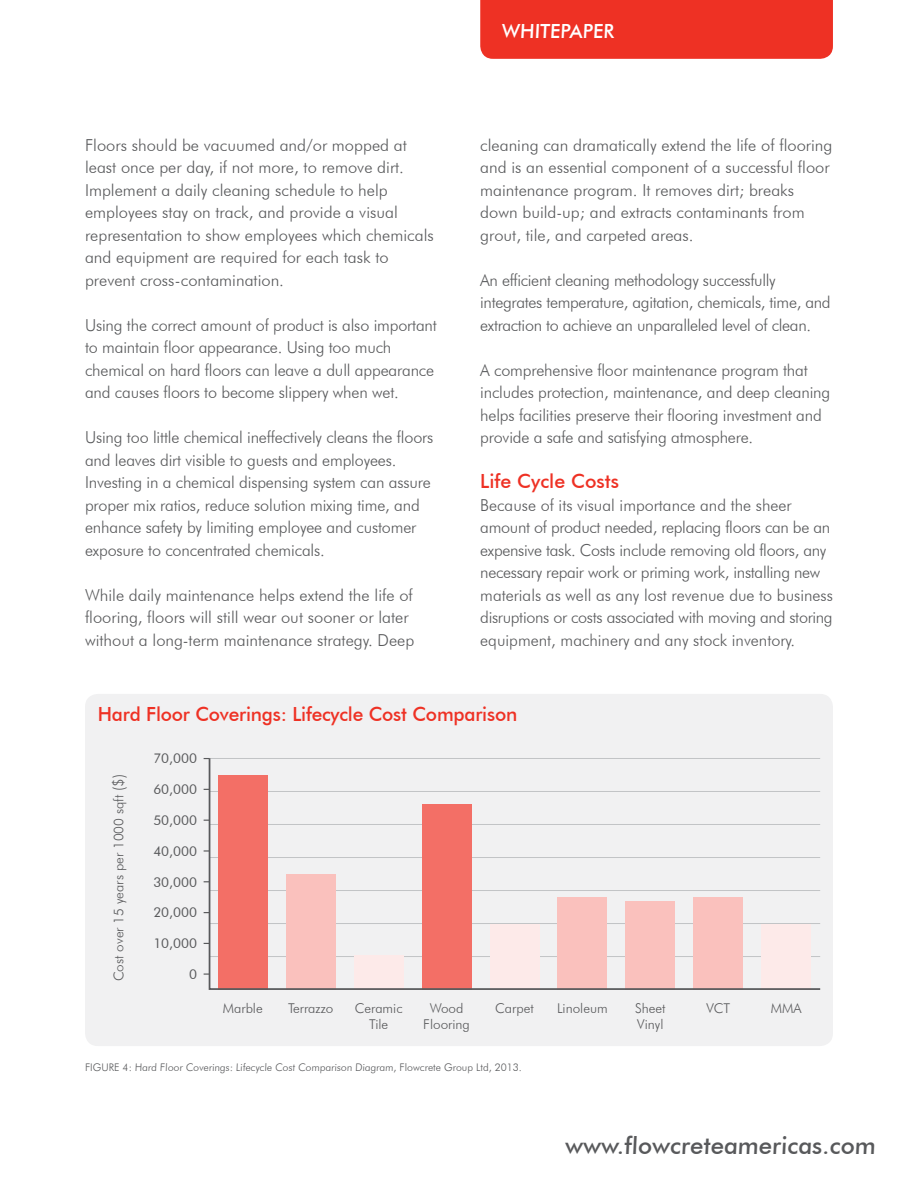
<style>
.page{position:relative;width:918px;height:1188px;background:#fff}
.page>*{position:absolute;margin:0;border:0;box-sizing:border-box;transform-origin:0 0}
.t1{font:500 24px "Futura BT";color:#58595b}
.t2{font:500 19.5px "Futura BT";letter-spacing:-.01em;color:#ee3124}
.t3{font:500 19.5px "Futura BT";color:#fff}
.t4{font:300 16.5px/22.5px "Futura BT";letter-spacing:-.01em;color:#58595b}
.t5{font:300 13.5px/16.2px "Futura BT";color:#58595b;text-align:center}
.t6{font:13.5px "Futura BT";color:#58595b}
.t7{font:300 10.5px "Futura BT";color:#58595b}
.s1{font-size:15px}
</style>
<div class="page">
<div style="left:480px;top:0;width:353px;height:59px;background:#ee3124"></div>
<div style="left:85px;top:694px;width:748px;height:352px;background:#f1f1f2;border-radius:13px"></div>
<svg style="left:208px;top:758px;width:613px;height:232px"></svg>
<p class="t4" style="left:85px;top:133px;width:350px">Floors should be vacuumed and/or mopped at least once per day, if not more, to remove dirt.<br>Implement a daily cleaning schedule to help employees stay on track, and provide a visual representation to show employees which chemicals and equipment are required for each task to prevent cross-contamination.</p>
<p class="t4" style="left:85px;top:313px;width:353px">Using the correct amount of product is also important to maintain floor appearance. Using too much chemical on hard floors can leave a dull appearance and causes floors to become slippery when wet.</p>
<p class="t4" style="left:85px;top:426px;width:350px">Using too little chemical ineffectively cleans the floors and leaves dirt visible to guests and employees.<br>Investing in a chemical dispensing system can assure proper mix ratios, reduce solution mixing time, and enhance safety by limiting employee and customer exposure to concentrated chemicals.</p>
<p class="t4" style="left:85px;top:583px;width:331px">While daily maintenance helps extend the life of flooring, floors will still wear out sooner or later without a long-term maintenance strategy. Deep</p>
<p class="t3" style="left:502px;top:19px;width:114px">WHITEPAPER</p>
<p class="t4" style="left:480px;top:133px;width:354px">cleaning can dramatically extend the life of flooring and is an essential component of a successful floor maintenance program. It removes dirt; breaks down build-up; and extracts contaminants from grout, tile, and carpeted areas.</p>
<p class="t4" style="left:480px;top:268px;width:352px">An efficient cleaning methodology successfully integrates temperature, agitation, chemicals, time, and extraction to achieve an unparalleled level of clean.</p>
<p class="t4" style="left:480px;top:358px;width:352px">A comprehensive floor maintenance program that includes protection, maintenance, and deep cleaning helps facilities preserve their flooring investment and provide a safe and satisfying atmosphere.</p>
<p class="t2" style="left:480px;top:469px;width:140px">Life Cycle Costs</p>
<p class="t4" style="left:480px;top:493px;width:354px">Because of its visual importance and the sheer amount of product needed, replacing floors can be an expensive task. Costs include removing old floors, any necessary repair work or priming work, installing new materials as well as any lost revenue due to business disruptions or costs associated with moving and storing equipment, machinery and any stock inventory.</p>
<p class="t2" style="left:98px;top:703px;width:421px">Hard Floor Coverings: Lifecycle Cost Comparison</p>
<p class="t5" style="left:111px;top:981px;width:209px;rotate:-90deg">Cost over 15 years per 1000 sqft <span class="s1">($)</span></p>
<p class="t6" style="left:153px;top:750px;width:45px">70,000</p>
<p class="t6" style="left:153px;top:781px;width:45px">60,000</p>
<p class="t6" style="left:153px;top:812px;width:45px">50,000</p>
<p class="t6" style="left:153px;top:843px;width:45px">40,000</p>
<p class="t6" style="left:153px;top:874px;width:45px">30,000</p>
<p class="t6" style="left:153px;top:904px;width:45px">20,000</p>
<p class="t6" style="left:153px;top:935px;width:45px">10,000</p>
<p class="t6" style="left:189px;top:966px;width:9px">0</p>
<p class="t5" style="left:223px;top:1000px;width:41px">Marble</p>
<p class="t5" style="left:423px;top:1000px;width:48px">Wood<br>Flooring</p>
<p class="t5" style="left:635px;top:1000px;width:32px;text-align:left">Sheet<br>Vinyl</p>
<p class="t5" style="left:557px;top:1000px;width:52px">Linoleum</p>
<p class="t5" style="left:771px;top:1000px;width:32px">MMA</p>
<p class="t5" style="left:288px;top:1000px;width:47px">Terrazzo</p>
<p class="t5" style="left:355px;top:1000px;width:49px">Ceramic</p>
<p class="t5" style="left:495px;top:1000px;width:40px">Carpet</p>
<p class="t5" style="left:706px;top:1000px;width:25px">VCT</p>
<p class="t5" style="left:369px;top:1016px;width:21px">Tile</p>
<p class="t7" style="left:85px;top:1061px;width:438px">FIGURE 4: Hard Floor Coverings: Lifecycle Cost Comparison Diagram, Flowcrete Group Ltd, 2013.</p>
<h1 class="t1" style="left:565px;top:1131px;width:314px">www.flowcreteamericas.com</h1>
</div>
